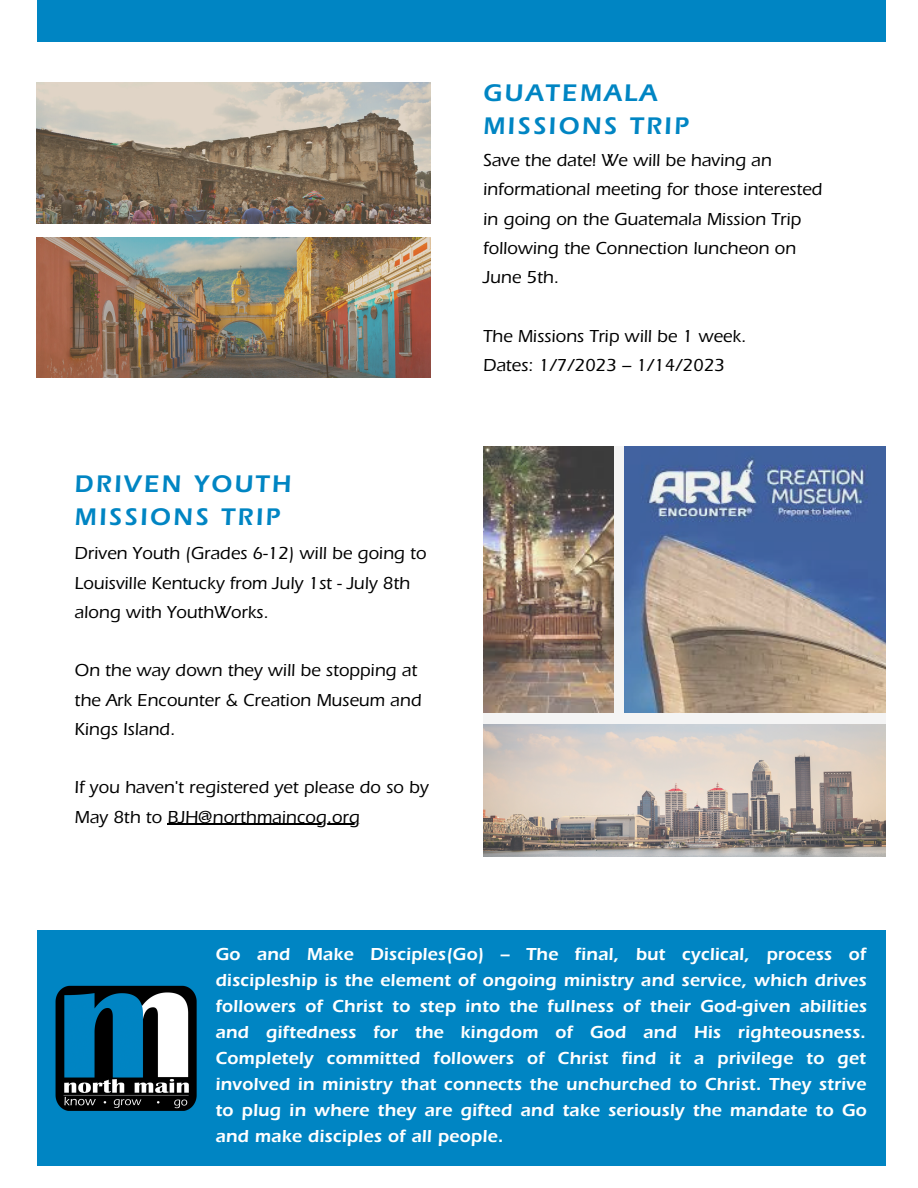
<style>
.page{position:relative;width:918px;height:1188px;background:#fff}
.page>*{position:absolute;margin:0;border:0;box-sizing:border-box;transform-origin:0 0}
.t1{font:600 24.9px "ITC Eras Std";letter-spacing:.1em;color:#0085c3}
.t2{font:600 18px/25.8px "ITC Eras Std";letter-spacing:.01em;color:#fff;text-align:justify}
.t3{font:500 18px/29.2px "ITC Eras Std";color:#000}
</style>
<div class="page">
<div style="left:37px;top:0;width:848px;height:42px;background:#0085c3"></div>
<img style="left:37px;top:83px;width:394px;height:141px">
<img style="left:37px;top:237px;width:394px;height:141px">
<img style="left:483px;top:446px;width:403px;height:411px">
<div style="left:37px;top:931px;width:848px;height:235px;background:#0085c3"></div>
<img style="left:55px;top:986px;width:142px;height:125px">
<hr style="left:167px;top:824px;width:193px;height:1px;background:#000">
<p class="t1" style="left:483px;top:85px;width:175px">GUATEMALA</p>
<p class="t1" style="left:483px;top:117px;width:207px">MISSIONS TRIP</p>
<p class="t3" style="left:483px;top:148px;width:341px">Save the date! We will be having an informational meeting for those interested in going on the Guatemala Mission Trip following the Connection luncheon on<br>June 5th.</p>
<p class="t1" style="left:75px;top:476px;width:218px">DRIVEN YOUTH</p>
<p class="t1" style="left:75px;top:508px;width:207px">MISSIONS TRIP</p>
<p class="t3" style="left:75px;top:542px;width:353px">Driven Youth (Grades 6-12) will be going to<br>Louisville Kentucky from July 1st - July 8th along with YouthWorks.</p>
<p class="t3" style="left:75px;top:659px;width:348px">On the way down they will be stopping at the Ark Encounter &amp; Creation Museum and<br>Kings Island.</p>
<p class="t3" style="left:75px;top:776px;width:355px">If you haven't registered yet please do so by<br>May 8th to BJH@northmaincog.org</p>
<p class="t3" style="left:483px;top:324px;width:265px">The Missions Trip will be 1 week.</p>
<p class="t3" style="left:483px;top:353px;width:243px">Dates: 1/7/2023 – 1/14/2023</p>
<p class="t2" style="left:215px;top:944px;width:653px">Go and Make Disciples(Go) – The final, but cyclical, process of discipleship is the element of ongoing ministry and service, which drives followers of Christ to step into the fullness of their God-given abilities and giftedness for the kingdom of God and His righteousness.<br>Completely committed followers of Christ find it a privilege to get involved in ministry that connects the unchurched to Christ. They strive to plug in where they are gifted and take seriously the mandate to Go and make disciples of all people.</p>
</div>
